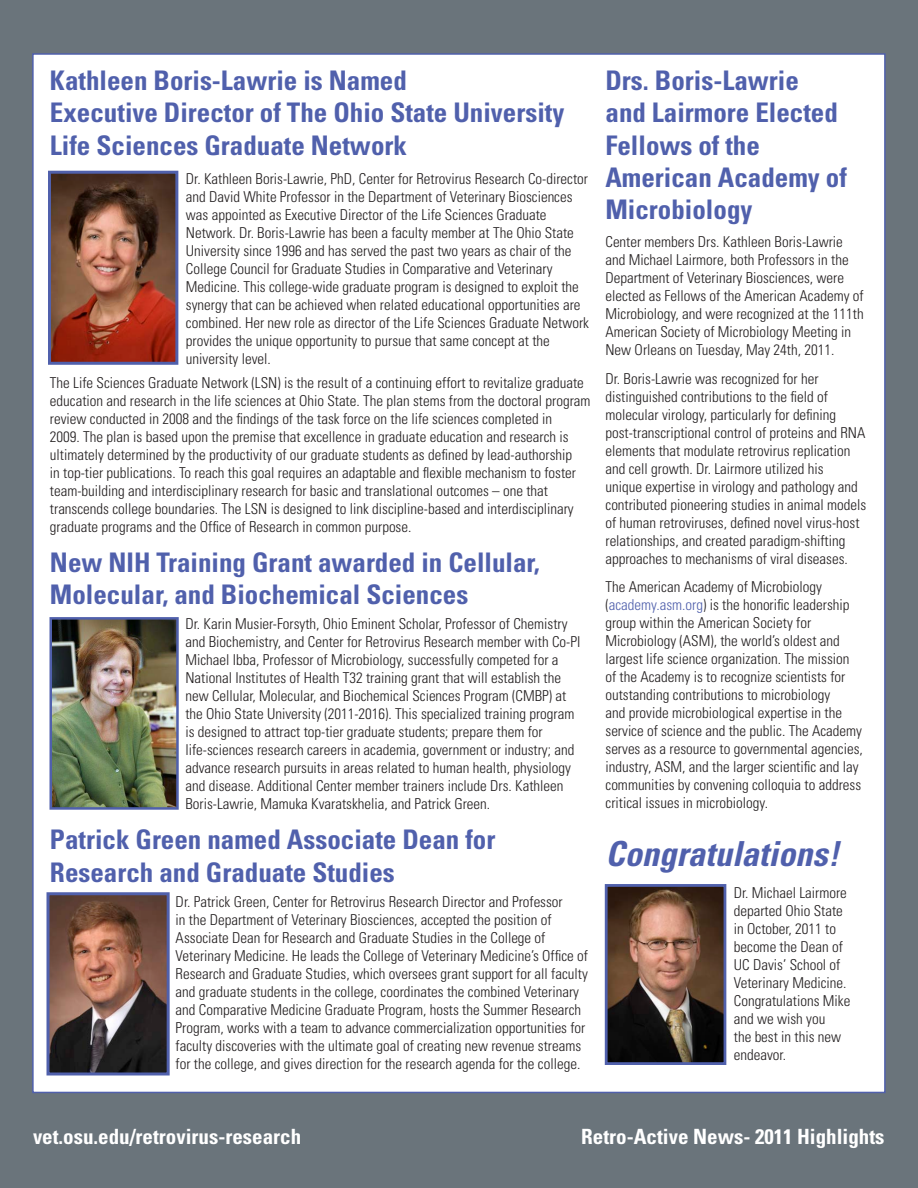
<style>
.page{position:relative;width:918px;height:1188px;background:#6a747b}
.page>*{position:absolute;margin:0;border:0;box-sizing:border-box;transform-origin:0 0}
.t1{font:italic 700 condensed 34.5px "Univers";color:#5060ac}
.t2{font:700 condensed 27px/32.4px "Univers";color:#5060ac}
.t3{font:700 condensed 21px "Univers";color:#fff}
.t4{font:300 condensed 15px/18px "Univers";color:#231f20}
.s1{color:#5060ac}
</style>
<div class="page">
<div style="left:32px;top:53px;width:854px;height:1040px;background:#fff;border:2px solid #5060ac"></div>
<img style="left:52px;top:175px;width:122px;height:186px">
<div style="left:48px;top:171px;width:130px;height:194px;border:3px solid #5060ac"></div>
<img style="left:609px;top:888px;width:113px;height:173px">
<div style="left:605px;top:884px;width:121px;height:181px;border:3px solid #5060ac"></div>
<img style="left:54px;top:621px;width:121px;height:185px">
<div style="left:50px;top:617px;width:129px;height:193px;border:3px solid #5060ac"></div>
<img style="left:50px;top:896px;width:116px;height:176px">
<div style="left:46px;top:892px;width:124px;height:184px;border:3px solid #5060ac"></div>
<p class="t2" style="left:50px;top:64px;width:516px">Kathleen Boris-Lawrie is Named<br>Executive Director of The Ohio State University<br>Life Sciences Graduate Network</p>
<p class="t2" style="left:606px;top:64px;width:243px">Drs. Boris-Lawrie<br>and Lairmore Elected<br>Fellows of the<br>American Academy of<br>Microbiology</p>
<p class="t4" style="left:186px;top:169px;width:405px">Dr. Kathleen Boris-Lawrie, PhD, Center for Retrovirus Research Co-director and David White Professor in the Department of Veterinary Biosciences was appointed as Executive Director of the Life Sciences Graduate Network. Dr. Boris-Lawrie has been a faculty member at The Ohio State University since 1996 and has served the past two years as chair of the College Council for Graduate Studies in Comparative and Veterinary Medicine. This college-wide graduate program is designed to exploit the synergy that can be achieved when related educational opportunities are combined. Her new role as director of the Life Sciences Graduate Network provides the unique opportunity to pursue that same concept at the university level.</p>
<p class="t4" style="left:50px;top:373px;width:542px">The Life Sciences Graduate Network (LSN) is the result of a continuing effort to revitalize graduate education and research in the life sciences at Ohio State. The plan stems from the doctoral program review conducted in 2008 and the findings of the task force on the life sciences completed in<br>2009. The plan is based upon the premise that excellence in graduate education and research is ultimately determined by the productivity of our graduate students as defined by lead-authorship<br>in top-tier publications. To reach this goal requires an adaptable and flexible mechanism to foster team-building and interdisciplinary research for basic and translational outcomes – one that transcends college boundaries. The LSN is designed to link discipline-based and interdisciplinary graduate programs and the Office of Research in common purpose.</p>
<p class="t4" style="left:606px;top:233px;width:260px">Center members Drs. Kathleen Boris-Lawrie and Michael Lairmore, both Professors in the Department of Veterinary Biosciences, were elected as Fellows of the American Academy of Microbiology, and were recognized at the 111th American Society of Microbiology Meeting in New Orleans on Tuesday, May 24th, 2011.</p>
<p class="t4" style="left:606px;top:369px;width:262px">Dr. Boris-Lawrie was recognized for her distinguished contributions to the field of molecular virology, particularly for defining post-transcriptional control of proteins and RNA elements that modulate retrovirus replication and cell growth. Dr. Lairmore utilized his<br>unique expertise in virology and pathology and contributed pioneering studies in animal models of human retroviruses, defined novel virus-host relationships, and created paradigm-shifting approaches to mechanisms of viral diseases.</p>
<p class="t4" style="left:606px;top:578px;width:259px">The American Academy of Microbiology (<span class="s1">academy.asm.org</span>) is the honorific leadership group within the American Society for Microbiology (ASM), the world’s oldest and largest life science organization. The mission of the Academy is to recognize scientists for outstanding contributions to microbiology<br>and provide microbiological expertise in the service of science and the public. The Academy serves as a resource to governmental agencies, industry, ASM, and the larger scientific and lay communities by convening colloquia to address critical issues in microbiology.</p>
<p class="t2" style="left:50px;top:546px;width:491px">New NIH Training Grant awarded in Cellular,<br>Molecular, and Biochemical Sciences</p>
<p class="t4" style="left:185px;top:615px;width:396px">Dr. Karin Musier-Forsyth, Ohio Eminent Scholar, Professor of Chemistry and Biochemistry, and Center for Retrovirus Research member with Co-PI Michael Ibba, Professor of Microbiology, successfully competed for a National Institutes of Health T32 training grant that will establish the new Cellular, Molecular, and Biochemical Sciences Program (CMBP) at the Ohio State University (2011-2016). This specialized training program is designed to attract top-tier graduate students; prepare them for life-sciences research careers in academia, government or industry; and advance research pursuits in areas related to human health, physiology and disease. Additional Center member trainers include Drs. Kathleen Boris-Lawrie, Mamuka Kvaratskhelia, and Patrick Green.</p>
<p class="t2" style="left:50px;top:823px;width:447px">Patrick Green named Associate Dean for<br>Research and Graduate Studies</p>
<p class="t1" style="left:606px;top:832px;width:235px">Congratulations!</p>
<p class="t4" style="left:176px;top:893px;width:414px">Dr. Patrick Green, Center for Retrovirus Research Director and Professor<br>in the Department of Veterinary Biosciences, accepted the position of Associate Dean for Research and Graduate Studies in the College of Veterinary Medicine. He leads the College of Veterinary Medicine’s Office of Research and Graduate Studies, which oversees grant support for all faculty and graduate students in the college, coordinates the combined Veterinary and Comparative Medicine Graduate Program, hosts the Summer Research Program, works with a team to advance commercialization opportunities for faculty discoveries with the ultimate goal of creating new revenue streams for the college, and gives direction for the research agenda for the college.</p>
<p class="t4" style="left:734px;top:884px;width:118px">Dr. Michael Lairmore departed Ohio State in October, 2011 to become the Dean of<br>UC Davis’ School of<br>Veterinary Medicine.<br>Congratulations Mike and we wish you<br>the best in this new endeavor.</p>
<p class="t3" style="left:33px;top:1124px;width:270px">vet.osu.edu/retrovirus-research</p>
<p class="t3" style="left:581px;top:1124px;width:305px">Retro-Active News- 2011 Highlights</p>
</div>
